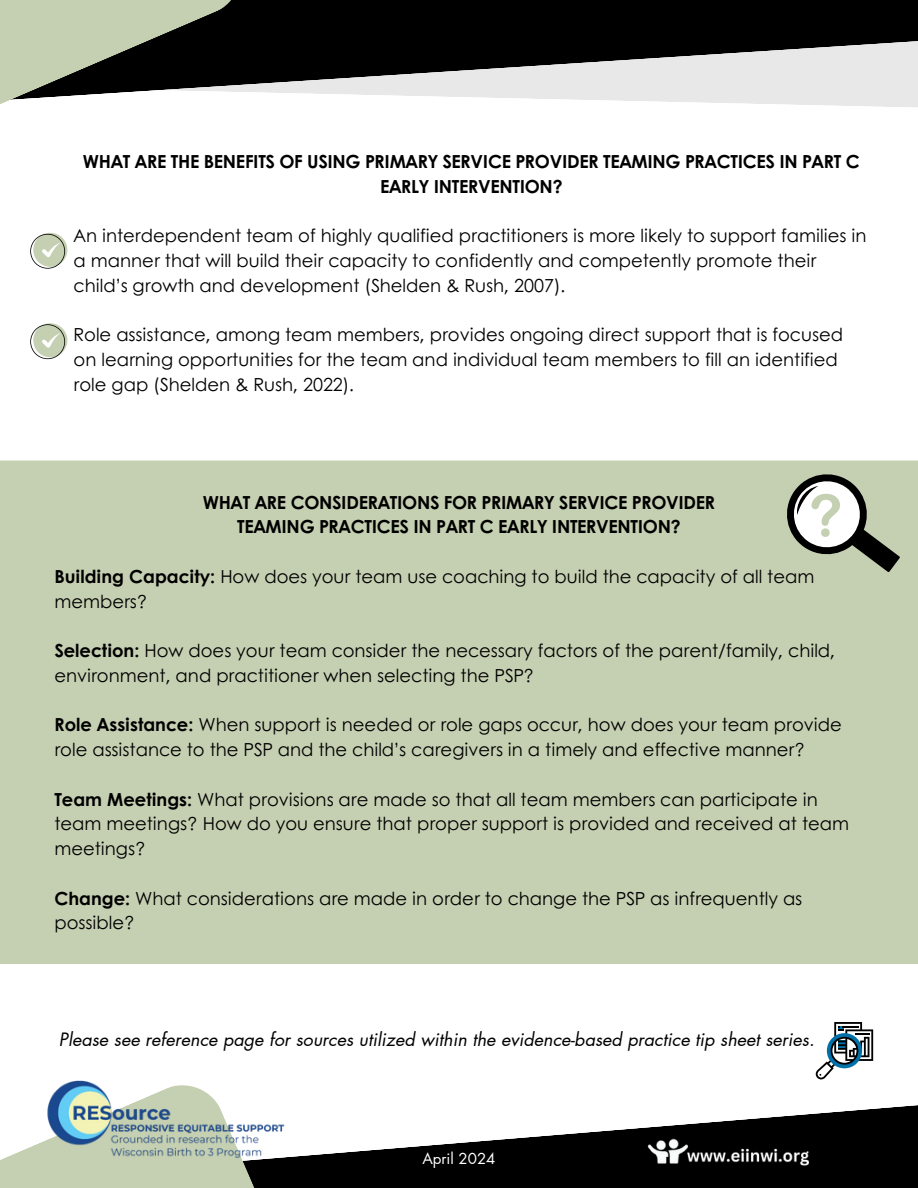
<style>
.page{position:relative;width:918px;height:1188px;background:#fff}
.page>*{position:absolute;margin:0;border:0;box-sizing:border-box;transform-origin:0 0}
.t1{font:18px/24.8px "Century Gothic";color:#000}
.t2{font:700 18px/24.8px "Century Gothic";letter-spacing:-.015em;color:#000;text-align:center}
.t3{font:italic 18px "Futura LT Pro";color:#000}
.t4{font:15px "Futura LT Pro";color:#fff}
.s1{font-weight:700}
</style>
<div class="page">
<svg style="left:703px;top:102px;width:215px;height:5px"></svg>
<svg style="left:242px;top:0;width:676px;height:102px;background:#595959"></svg>
<svg style="left:0;top:0;width:242px;height:104px;background:#7e8374"></svg>
<div style="left:0;top:461px;width:918px;height:503px;background:#c5cfb1"></div>
<svg style="left:30px;top:233px;width:37px;height:36px"></svg>
<svg style="left:30px;top:323px;width:37px;height:36px"></svg>
<svg style="left:769px;top:460px;width:131px;height:113px"></svg>
<svg style="left:816px;top:1022px;width:57px;height:57px"></svg>
<svg style="left:264px;top:1105px;width:654px;height:83px;fill:#000"></svg>
<svg style="left:0;top:1147px;width:264px;height:41px;background:#cbd4ba"></svg>
<img style="left:643px;top:1135px;width:173px;height:33px">
<img style="left:31px;top:1080px;width:271px;height:107px">
<h1 class="t2" style="left:83px;top:148px;width:778px">WHAT ARE THE BENEFITS OF USING PRIMARY SERVICE PROVIDER TEAMING PRACTICES IN PART C<br>EARLY INTERVENTION?</h1>
<p class="t1" style="left:74px;top:222px;width:794px">An interdependent team of highly qualified practitioners is more likely to support families in a manner that will build their capacity to confidently and competently promote their child’s growth and development (Shelden &amp; Rush, 2007).</p>
<h2 class="t1" style="left:74px;top:321px;width:771px">Role assistance, among team members, provides ongoing direct support that is focused on learning opportunities for the team and individual team members to fill an identified role gap (Shelden &amp; Rush, 2022).</h2>
<p class="t2" style="left:203px;top:489px;width:514px">WHAT ARE CONSIDERATIONS FOR PRIMARY SERVICE PROVIDER</p>
<h2 class="t2" style="left:237px;top:514px;width:445px">TEAMING PRACTICES IN PART C EARLY INTERVENTION?</h2>
<p class="t1" style="left:54px;top:563px;width:762px"><span class="s1">Building Capacity:</span> How does your team use coaching to build the capacity of all team members?</p>
<p class="t1" style="left:54px;top:637px;width:782px"><span class="s1">Selection:</span> How does your team consider the necessary factors of the parent/family, child, environment, and practitioner when selecting the PSP?</p>
<p class="t1" style="left:54px;top:712px;width:789px"><span class="s1">Role Assistance:</span> When support is needed or role gaps occur, how does your team provide role assistance to the PSP and the child’s caregivers in a timely and effective manner?</p>
<p class="t1" style="left:54px;top:786px;width:796px"><span class="s1">Team Meetings:</span> What provisions are made so that all team members can participate in team meetings? How do you ensure that proper support is provided and received at team meetings?</p>
<p class="t1" style="left:54px;top:885px;width:749px"><span class="s1">Change:</span> What considerations are made in order to change the PSP as infrequently as possible?</p>
<h2 class="t3" style="left:59px;top:1031px;width:757px">Please see reference page for sources utilized within the evidence-based practice tip sheet series.</h2>
<p class="t4" style="left:422px;top:1151px;width:75px">April 2024</p>
</div>
